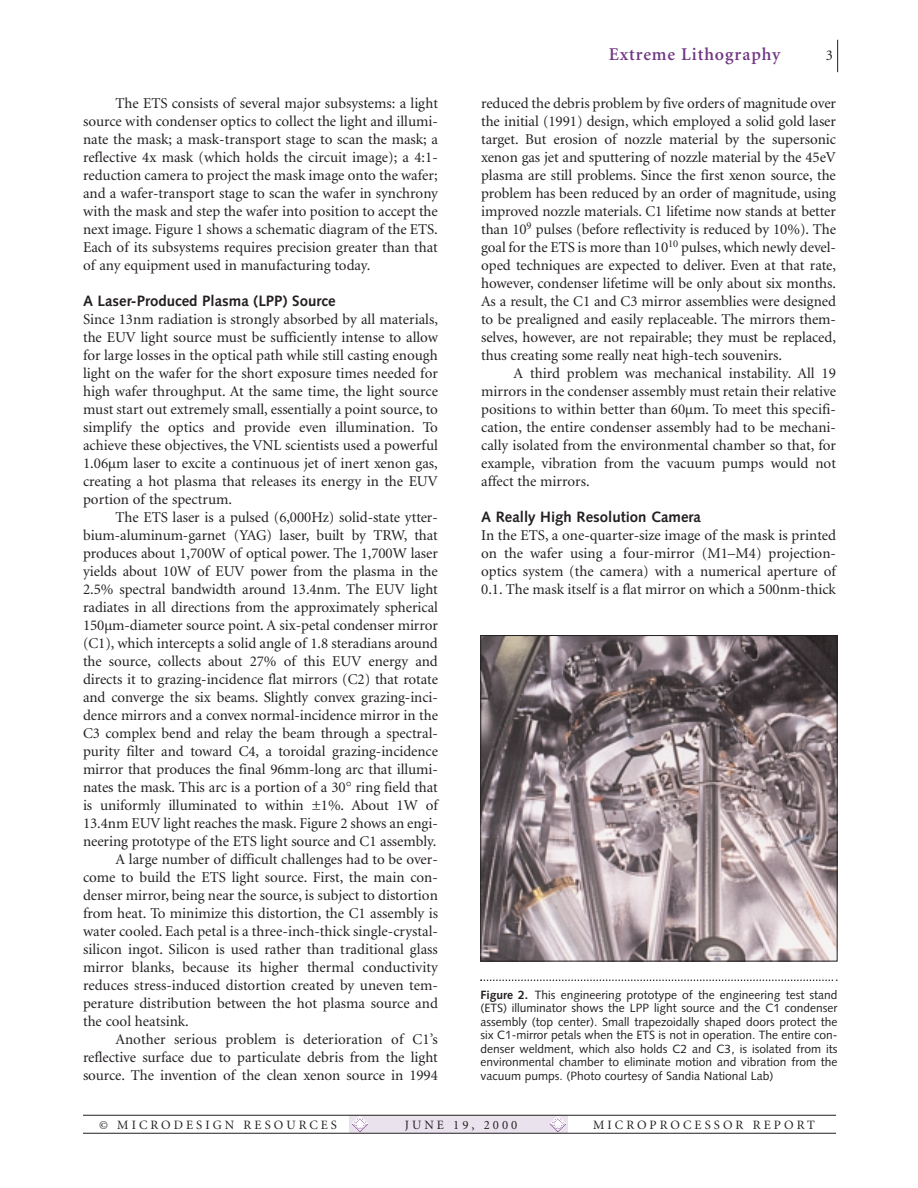
<style>
.page{position:relative;width:918px;height:1188px;background:#fff}
.page>*{position:absolute;margin:0;border:0;box-sizing:border-box;transform-origin:0 0}
.t1{font:600 18px "Minion";letter-spacing:.05em;color:#703783}
.t2{font:15px/18px "Minion";letter-spacing:-.005em;color:#231f20;text-align:justify}
.t3{font:700 15px "Syntax";color:#231f20}
.t4{font:12.75px "Minion";letter-spacing:.24em;color:#231f20}
.t5{font:12px/13.5px "Syntax";color:#231f20;text-align:justify}
.s1{font-weight:700}
</style>
<div class="page">
<hr style="left:837px;top:40px;width:1px;height:32px;background:#231f20">
<div style="left:349px;top:1116px;width:219px;height:17px;background:#eae3ed"></div>
<svg style="left:550px;top:1117px;width:16px;height:15px"></svg>
<svg style="left:352px;top:1117px;width:16px;height:15px"></svg>
<hr style="left:83px;top:1115px;width:753px;height:1px;background:#231f20">
<hr style="left:83px;top:1133px;width:753px;height:1px;background:#231f20">
<svg style="left:480px;top:980px;width:358px;height:1px"></svg>
<img style="left:482px;top:637px;width:354px;height:323px">
<div style="left:480px;top:635px;width:358px;height:327px;border:1px solid #231f20"></div>
<p class="t2" style="left:83px;top:95px;width:356px;text-indent:32px">The ETS consists of several major subsystems: a light source with condenser optics to collect the light and illumi&shy;nate the mask; a mask-transport stage to scan the mask; a reflective 4x mask (which holds the circuit image); a 4:1- reduction camera to project the mask image onto the wafer; and a wafer-transport stage to scan the wafer in synchrony with the mask and step the wafer into position to accept the next image. Figure 1 shows a schematic diagram of the ETS.<br>Each of its subsystems requires precision greater than that of any equipment used in manufacturing today.</p>
<p class="t3" style="left:83px;top:295px;width:254px">A Laser-Produced Plasma (LPP) Source</p>
<p class="t2" style="left:83px;top:311px;width:356px">Since 13nm radiation is strongly absorbed by all materials, the EUV light source must be sufficiently intense to allow for large losses in the optical path while still casting enough light on the wafer for the short exposure times needed for high wafer throughput. At the same time, the light source must start out extremely small, essentially a point source, to simplify the optics and provide even illumination. To achieve these objectives, the VNL scientists used a powerful 1.06µm laser to excite a continuous jet of inert xenon gas, creating a hot plasma that releases its energy in the EUV portion of the spectrum.</p>
<p class="t2" style="left:115px;top:509px;width:324px">The ETS laser is a pulsed (6,000Hz) solid-state ytter-</p>
<p class="t2" style="left:83px;top:527px;width:356px">bium-aluminum-garnet (YAG) laser, built by TRW, that</p>
<p class="t2" style="left:83px;top:545px;width:356px">produces about 1,700W of optical power. The 1,700W laser</p>
<p class="t2" style="left:83px;top:563px;width:356px">yields about 10W of EUV power from the plasma in the</p>
<p class="t2" style="left:83px;top:581px;width:356px">2.5% spectral bandwidth around 13.4nm. The EUV light</p>
<p class="t2" style="left:83px;top:599px;width:356px">radiates in all directions from the approximately spherical</p>
<p class="t2" style="left:83px;top:617px;width:356px">150µm-diameter source point. A six-petal condenser mirror</p>
<p class="t2" style="left:83px;top:635px;width:356px">(C1), which intercepts a solid angle of 1.8 steradians around</p>
<p class="t2" style="left:83px;top:653px;width:356px">the source, collects about 27% of this EUV energy and</p>
<p class="t2" style="left:83px;top:671px;width:357px">directs it to grazing-incidence flat mirrors (C2) that rotate</p>
<p class="t2" style="left:83px;top:689px;width:356px">and converge the six beams. Slightly convex grazing-inci-</p>
<p class="t2" style="left:83px;top:707px;width:356px">dence mirrors and a convex normal-incidence mirror in the</p>
<p class="t2" style="left:83px;top:725px;width:356px">C3 complex bend and relay the beam through a spectral-</p>
<p class="t2" style="left:83px;top:743px;width:356px">purity filter and toward C4, a toroidal grazing-incidence</p>
<p class="t2" style="left:83px;top:761px;width:356px">mirror that produces the final 96mm-long arc that illumi-</p>
<p class="t2" style="left:83px;top:779px;width:356px">nates the mask. This arc is a portion of a 30 ring field that</p>
<p class="t2" style="left:83px;top:797px;width:356px">is uniformly illuminated to within ±1%. About 1W of</p>
<p class="t2" style="left:83px;top:815px;width:356px">13.4nm EUV light reaches the mask. Figure 2 shows an engi-</p>
<p class="t2" style="left:83px;top:833px;width:355px">neering prototype of the ETS light source and C1 assembly.</p>
<p class="t2" style="left:115px;top:851px;width:324px">A large number of difficult challenges had to be over-</p>
<p class="t2" style="left:83px;top:869px;width:356px">come to build the ETS light source. First, the main con-</p>
<p class="t2" style="left:83px;top:887px;width:356px">denser mirror, being near the source, is subject to distortion</p>
<p class="t2" style="left:83px;top:905px;width:357px">from heat. To minimize this distortion, the C1 assembly is</p>
<p class="t2" style="left:83px;top:923px;width:356px">water cooled. Each petal is a three-inch-thick single-crystal-</p>
<p class="t2" style="left:83px;top:941px;width:356px">silicon ingot. Silicon is used rather than traditional glass</p>
<p class="t2" style="left:83px;top:959px;width:356px">mirror blanks, because its higher thermal conductivity</p>
<p class="t2" style="left:83px;top:977px;width:356px">reduces stress-induced distortion created by uneven tem-</p>
<p class="t2" style="left:83px;top:995px;width:356px">perature distribution between the hot plasma source and</p>
<p class="t2" style="left:83px;top:1013px;width:107px">the cool heatsink.</p>
<p class="t2" style="left:115px;top:1031px;width:324px">Another serious problem is deterioration of C1’s</p>
<p class="t2" style="left:83px;top:1049px;width:356px">reflective surface due to particulate debris from the light</p>
<p class="t2" style="left:83px;top:1067px;width:356px">source. The invention of the clean xenon source in 1994</p>
<p class="t1" style="left:609px;top:47px;width:173px">Extreme Lithography</p>
<p class="t2" style="left:826px;top:47px;width:9px">3</p>
<p class="t2" style="left:481px;top:95px;width:356px">reduced the debris problem by five orders of magnitude over the initial (1991) design, which employed a solid gold laser target. But erosion of nozzle material by the supersonic xenon gas jet and sputtering of nozzle material by the 45eV plasma are still problems. Since the first xenon source, the problem has been reduced by an order of magnitude, using improved nozzle materials. C1 lifetime now stands at better than 10<sup>9</sup> pulses (before reflectivity is reduced by 10%). The goal for the ETS is more than 10<sup>10</sup> pulses, which newly devel&shy;oped techniques are expected to deliver. Even at that rate, however, condenser lifetime will be only about six months.<br>As a result, the C1 and C3 mirror assemblies were designed to be prealigned and easily replaceable. The mirrors them&shy;selves, however, are not repairable; they must be replaced, thus creating some really neat high-tech souvenirs.</p>
<p class="t2" style="left:481px;top:365px;width:356px;text-indent:32px">A third problem was mechanical instability. All 19 mirrors in the condenser assembly must retain their relative positions to within better than 60µm. To meet this specifi&shy;cation, the entire condenser assembly had to be mechani&shy;cally isolated from the environmental chamber so that, for example, vibration from the vacuum pumps would not affect the mirrors.</p>
<p class="t3" style="left:481px;top:511px;width:221px">A Really High Resolution Camera</p>
<p class="t2" style="left:481px;top:527px;width:356px">In the ETS, a one-quarter-size image of the mask is printed on the wafer using a four-mirror (M1–M4) projection&shy;optics system (the camera) with a numerical aperture of 0.1. The mask itself is a flat mirror on which a 500nm-thick</p>
<p class="t5" style="left:480px;top:989px;width:359px"><span class="s1">Figure 2.</span> This engineering prototype of the engineering test stand (ETS) illuminator shows the LPP light source and the C1 condenser assembly (top center). Small trapezoidally shaped doors protect the six C1-mirror petals when the ETS is not in operation. The entire con&shy;denser weldment, which also holds C2 and C3, is isolated from its environmental chamber to eliminate motion and vibration from the vacuum pumps. (Photo courtesy of Sandia National Lab)</p>
<p class="t4" style="left:99px;top:1120px;width:240px">© MICRODESIGN RESOURCES</p>
<p class="t4" style="left:405px;top:1120px;width:114px">JUNE 19, 2000</p>
<p class="t4" style="left:593px;top:1120px;width:223px">MICROPROCESSOR REPORT</p>
</div>
